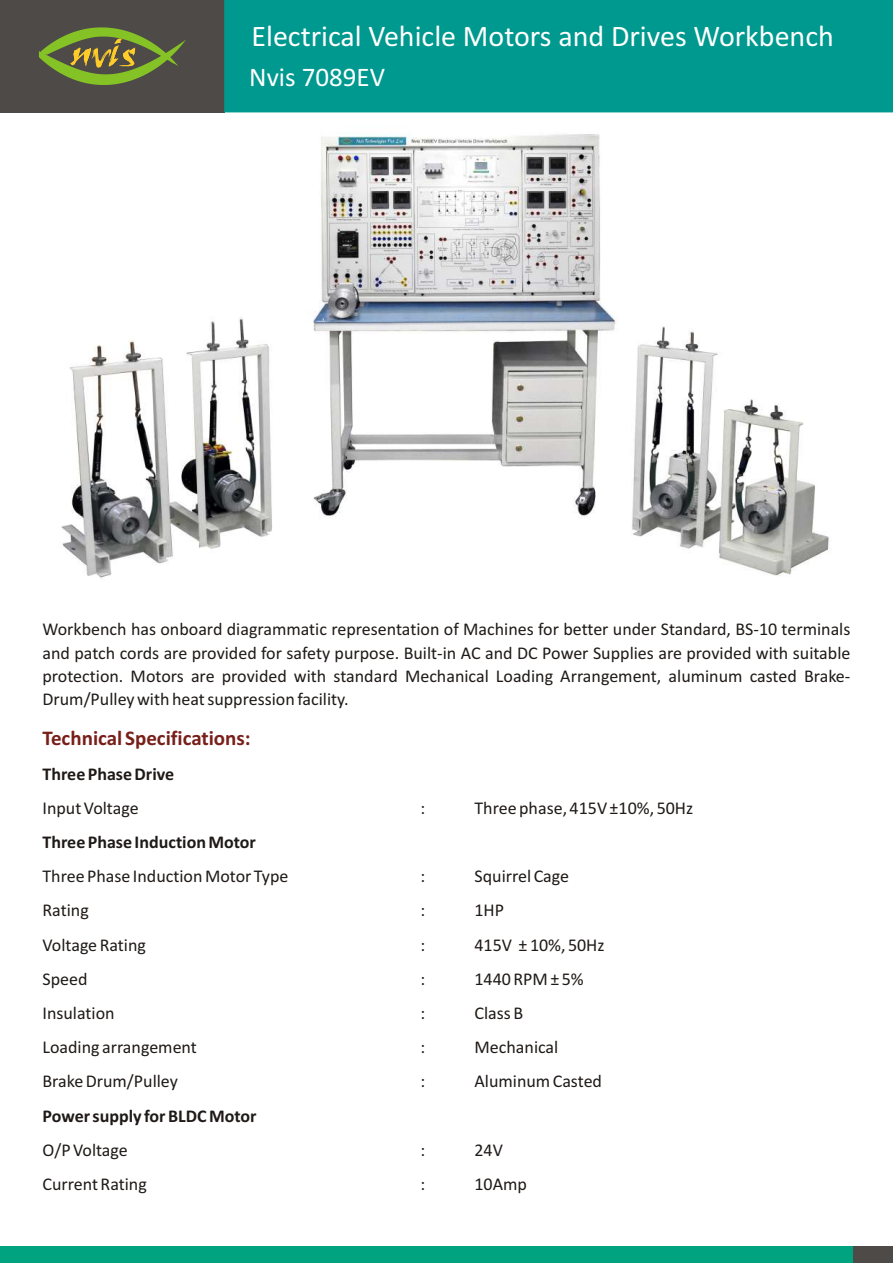
<style>
.page{position:relative;width:893px;height:1263px;background:#fff}
.page>*{position:absolute;margin:0;border:0;box-sizing:border-box;transform-origin:0 0}
.t1{font:30px "Calibri";color:#fff}
.t2{font:27px "Calibri";color:#fff}
.t3{font:700 21px "Calibri";color:#781f1a}
.t4{font:18px/23.4px "Calibri";color:#1f1a17;text-align:justify}
.t5{font:700 18px "Calibri";color:#1f1a17}
</style>
<div class="page">
<div style="left:0;top:0;width:225px;height:112px;background:#4d4a47"></div>
<svg style="left:39px;top:27px;width:147px;height:58px"></svg>
<div style="left:0;top:1246px;width:855px;height:17px;background:#00a380"></div>
<div style="left:854px;top:1246px;width:39px;height:17px;background:#4d4a47"></div>
<div style="left:224px;top:0;width:669px;height:112px;background:#00998f"></div>
<img style="left:60px;top:134px;width:770px;height:444px">
<h1 class="t1" style="left:251px;top:24px;width:584px">Electrical Vehicle Motors and Drives Workbench</h1>
<h2 class="t2" style="left:249px;top:66px;width:137px">Nvis 7089EV</h2>
<p class="t4" style="left:43px;top:619px;width:809px">Workbench has onboard diagrammatic representation of Machines for better under Standard, BS-10 terminals and patch cords are provided for safety purpose. Built-in AC and DC Power Supplies are provided with suitable protection. Motors are provided with standard Mechanical Loading Arrangement, aluminum casted Brake-Drum/Pulley with heat suppression facility.</p>
<p class="t3" style="left:42px;top:729px;width:210px">Technical Specifications:</p>
<p class="t5" style="left:42px;top:766px;width:133px">Three Phase Drive</p>
<p class="t4" style="left:42px;top:797px;width:98px">Input Voltage</p>
<p class="t4" style="left:420px;top:797px;width:6px">:</p>
<p class="t4" style="left:474px;top:797px;width:220px">Three phase, 415V ±10%, 50Hz</p>
<p class="t5" style="left:42px;top:834px;width:215px">Three Phase Induction Motor</p>
<p class="t4" style="left:42px;top:866px;width:247px">Three Phase Induction Motor Type</p>
<p class="t4" style="left:420px;top:866px;width:6px">:</p>
<p class="t4" style="left:474px;top:866px;width:96px">Squirrel Cage</p>
<p class="t4" style="left:42px;top:900px;width:48px">Rating</p>
<p class="t4" style="left:420px;top:900px;width:6px">:</p>
<p class="t4" style="left:474px;top:900px;width:31px">1HP</p>
<p class="t4" style="left:42px;top:934px;width:105px">Voltage Rating</p>
<p class="t4" style="left:420px;top:934px;width:6px">:</p>
<p class="t4" style="left:474px;top:934px;width:132px">415V ± 10%, 50Hz</p>
<p class="t4" style="left:42px;top:968px;width:47px">Speed</p>
<p class="t4" style="left:420px;top:968px;width:6px">:</p>
<p class="t4" style="left:474px;top:968px;width:111px">1440 RPM ± 5%</p>
<p class="t4" style="left:42px;top:1003px;width:74px">Insulation</p>
<p class="t4" style="left:420px;top:1003px;width:6px">:</p>
<p class="t4" style="left:474px;top:1003px;width:50px">Class B</p>
<p class="t4" style="left:42px;top:1037px;width:156px">Loading arrangement</p>
<p class="t4" style="left:420px;top:1037px;width:6px">:</p>
<p class="t4" style="left:474px;top:1037px;width:85px">Mechanical</p>
<p class="t4" style="left:42px;top:1071px;width:137px">Brake Drum/Pulley</p>
<p class="t4" style="left:420px;top:1071px;width:6px">:</p>
<p class="t4" style="left:474px;top:1071px;width:129px">Aluminum Casted</p>
<p class="t5" style="left:42px;top:1108px;width:216px">Power supply for BLDC Motor</p>
<p class="t4" style="left:42px;top:1139px;width:87px">O/P Voltage</p>
<p class="t4" style="left:420px;top:1139px;width:6px">:</p>
<p class="t4" style="left:474px;top:1139px;width:30px">24V</p>
<p class="t4" style="left:42px;top:1174px;width:106px">Current Rating</p>
<p class="t4" style="left:420px;top:1174px;width:6px">:</p>
<p class="t4" style="left:474px;top:1174px;width:54px">10Amp</p>
</div>
